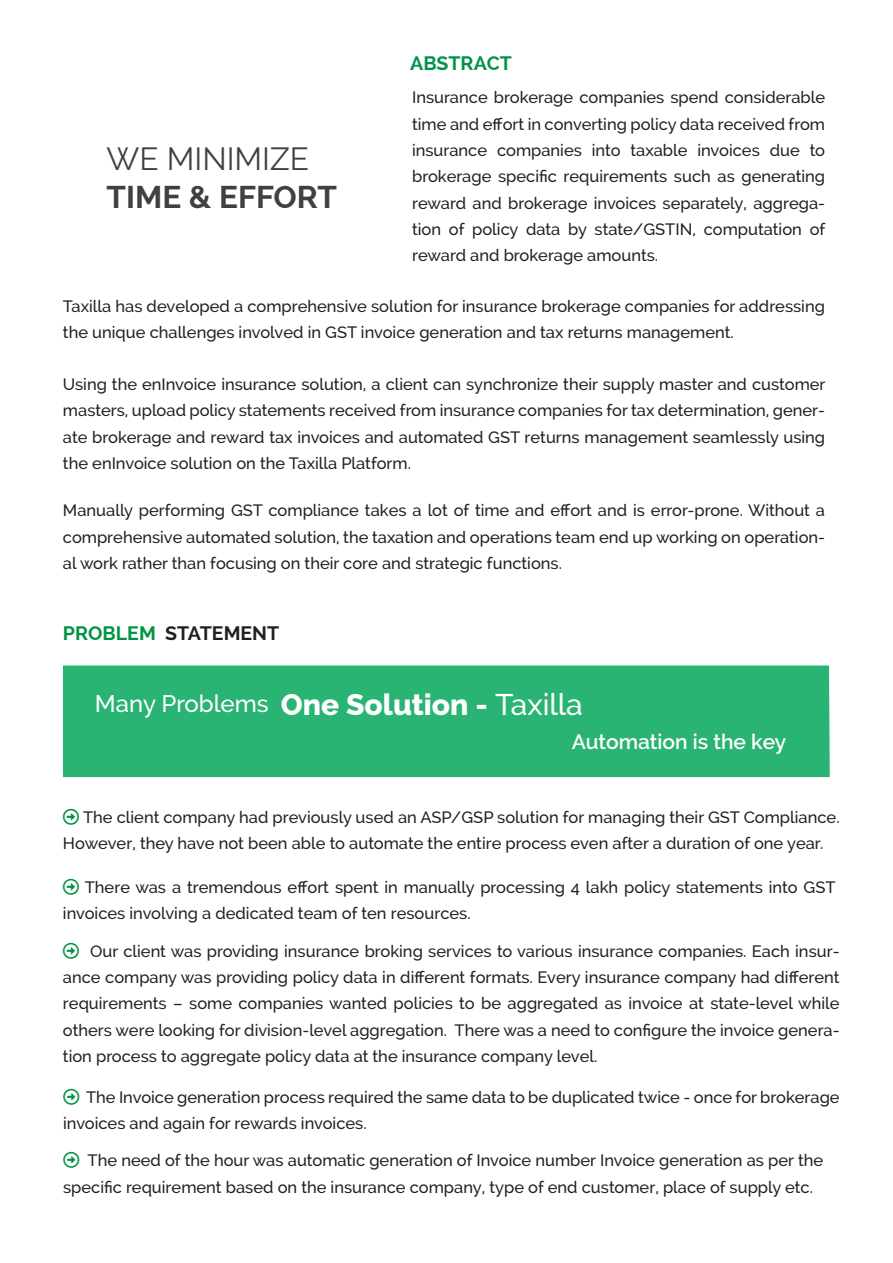
<style>
.page{position:relative;width:893px;height:1263px;background:#fff}
.page>*{position:absolute;margin:0;border:0;box-sizing:border-box;transform-origin:0 0}
.t1{font:700 31.5px "Raleway";color:#404041}
.t2{font:31.5px "Raleway";color:#404041}
.t3{font:500 24px "Raleway";color:#fff}
.t4{font:600 21px "Raleway";color:#fff}
.t5{font:700 19.5px "Raleway";color:#231f20}
.t6{font:700 19.5px "Raleway";color:#009345}
.t7{font:500 16.5px/26.2px "Raleway";color:#231f20}
.s1{color:#009345}
.s2{font-weight:800;font-size:30px}
.s3{font-size:30px}
</style>
<div class="page">
<div style="left:63px;top:665px;width:767px;height:112px;background:#29b473"></div>
<h1 class="t2" style="left:107px;top:141px;width:204px">WE MINIMIZE</h1>
<h1 class="t1" style="left:107px;top:179px;width:232px">TIME &amp; EFFORT</h1>
<p class="t6" style="left:410px;top:52px;width:103px">ABSTRACT</p>
<p class="t7" style="left:412px;top:85px;width:415px;text-align:justify">Insurance brokerage companies spend considerable time and effort in converting policy data received from insurance companies into taxable invoices due to brokerage specific requirements such as generating reward and brokerage invoices separately, aggrega&shy;tion of policy data by state/GSTIN, computation of reward and brokerage amounts.</p>
<p class="t7" style="left:63px;top:293px;width:763px">Taxilla has developed a comprehensive solution for insurance brokerage companies for addressing the unique challenges involved in GST invoice generation and tax returns management.</p>
<p class="t7" style="left:63px;top:371px;width:764px;text-align:justify">Using the enInvoice insurance solution, a client can synchronize their supply master and customer masters, upload policy statements received from insurance companies for tax determination, gener&shy;ate brokerage and reward tax invoices and automated GST returns management seamlessly using the enInvoice solution on the Taxilla Platform.</p>
<p class="t7" style="left:63px;top:497px;width:764px;text-align:justify">Manually performing GST compliance takes a lot of time and effort and is error-prone. Without a comprehensive automated solution, the taxation and operations team end up working on operation&shy;al work rather than focusing on their core and strategic functions.</p>
<p class="t5" style="left:63px;top:622px;width:218px"><span class="s1">PROBLEM</span> STATEMENT</p>
<h2 class="t3" style="left:95px;top:690px;width:490px">Many Problems <span class="s2">One Solution -</span> <span class="s3">Taxilla</span></h2>
<p class="t4" style="left:572px;top:729px;width:216px">Automation is the key</p>
<p class="t7" style="left:63px;top:803px;width:778px;text-indent:20px">The client company had previously used an ASP/GSP solution for managing their GST Compliance.<br>However, they have not been able to automate the entire process even after a duration of one year.</p>
<p class="t7" style="left:63px;top:874px;width:774px;text-indent:22px">There was a tremendous effort spent in manually processing 4 lakh policy statements into GST invoices involving a dedicated team of ten resources.</p>
<p class="t7" style="left:63px;top:938px;width:778px;text-align:justify;text-indent:27px">Our client was providing insurance broking services to various insurance companies. Each insur&shy;ance company was providing policy data in different formats. Every insurance company had different requirements – some companies wanted policies to be aggregated as invoice at state-level while others were looking for division-level aggregation. There was a need to configure the invoice genera&shy;tion process to aggregate policy data at the insurance company level.</p>
<p class="t7" style="left:63px;top:1084px;width:778px;text-indent:23px">The Invoice generation process required the same data to be duplicated twice - once for brokerage invoices and again for rewards invoices.</p>
<p class="t7" style="left:63px;top:1147px;width:762px;text-indent:24px">The need of the hour was automatic generation of Invoice number Invoice generation as per the specific requirement based on the insurance company, type of end customer, place of supply etc.</p>
</div>
